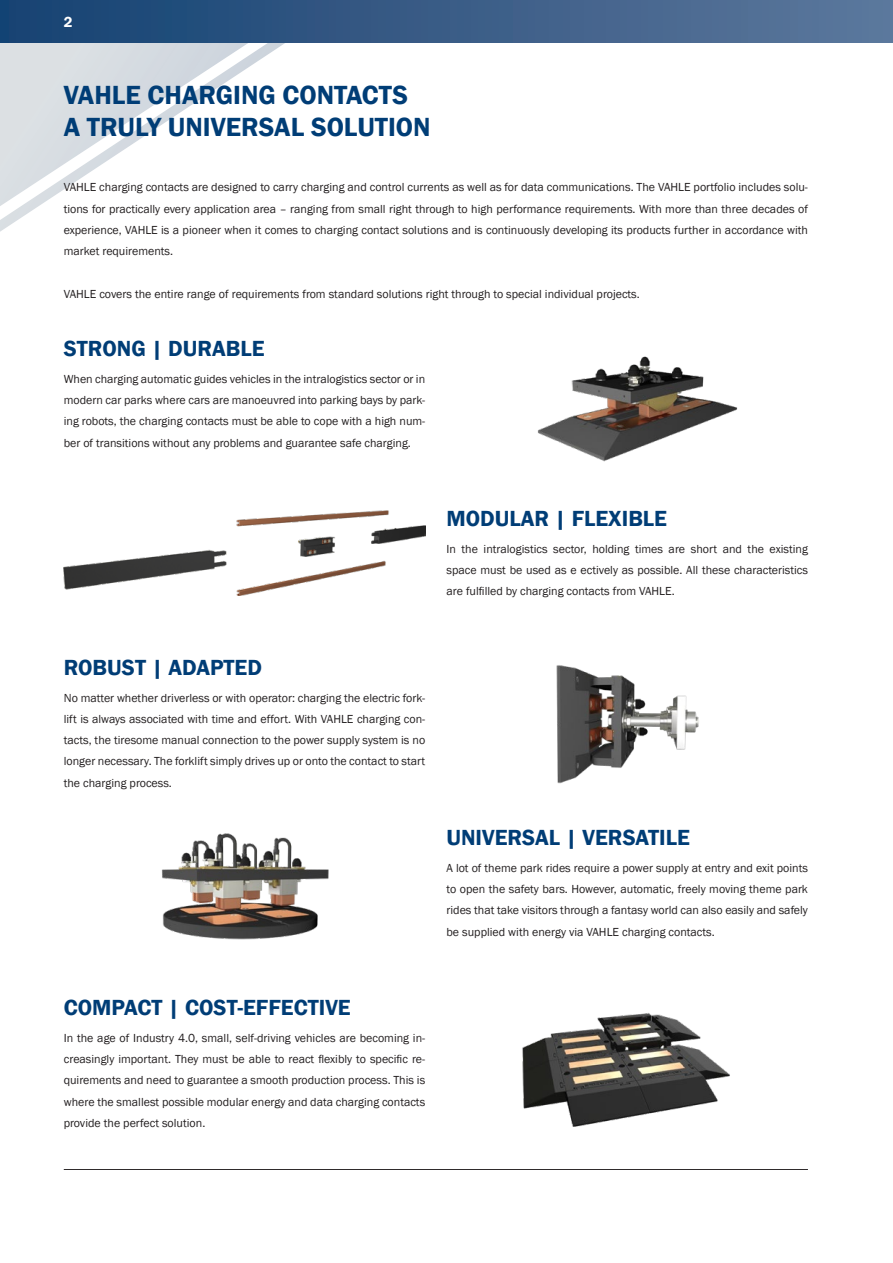
<style>
.page{position:relative;width:893px;height:1263px;background:#fff}
.page>*{position:absolute;margin:0;border:0;box-sizing:border-box;transform-origin:0 0}
.t1{font:600 27px/32.4px "Franklin Gothic";color:#003d76}
.t2{font:600 22.5px "Franklin Gothic";color:#003d76}
.t3{font:600 15px "Franklin Gothic";color:#fff}
.t4{font:12px/21.3px "Franklin Gothic";color:#231f20;text-align:justify}
</style>
<div class="page">
<svg style="left:0;top:43px;width:285px;height:172px"></svg>
<div style="left:0;top:0;width:893px;height:43px;background:linear-gradient(to right,#154272,#5d789c)"></div>
<hr style="left:64px;top:1169px;width:744px;height:1px;background:#231f20">
<img style="left:64px;top:510px;width:361px;height:85px">
<img style="left:556px;top:665px;width:143px;height:119px">
<img style="left:522px;top:1013px;width:208px;height:114px">
<img style="left:161px;top:833px;width:168px;height:107px">
<img style="left:537px;top:356px;width:201px;height:106px">
<p class="t3" style="left:64px;top:12px;width:10px">2</p>
<h1 class="t1" style="left:64px;top:79px;width:368px">VAHLE CHARGING CONTACTS<br>A TRULY UNIVERSAL SOLUTION</h1>
<p class="t4" style="left:64px;top:177px;width:746px">VAHLE charging contacts are designed to carry charging and control currents as well as for data communications. The VAHLE portfolio includes solu&shy;tions for practically every application area – ranging from small right through to high performance requirements. With more than three decades of experience, VAHLE is a pioneer when it comes to charging contact solutions and is continuously developing its products further in accordance with market requirements.</p>
<p class="t4" style="left:64px;top:283px;width:578px">VAHLE covers the entire range of requirements from standard solutions right through to special individual projects.</p>
<h2 class="t2" style="left:64px;top:335px;width:202px">STRONG | DURABLE</h2>
<p class="t4" style="left:64px;top:368px;width:363px">When charging automatic guides vehicles in the intralogistics sector or in modern car parks where cars are manoeuvred into parking bays by park&shy;ing robots, the charging contacts must be able to cope with a high num&shy;ber of transitions without any problems and guarantee safe charging.</p>
<h2 class="t2" style="left:446px;top:505px;width:222px">MODULAR | FLEXIBLE</h2>
<p class="t4" style="left:446px;top:538px;width:363px">In the intralogistics sector, holding times are short and the existing space must be used as e ectively as possible. All these characteristics are fulfilled by charging contacts from VAHLE.</p>
<h2 class="t2" style="left:64px;top:653px;width:200px">ROBUST | ADAPTED</h2>
<p class="t4" style="left:64px;top:687px;width:363px">No matter whether driverless or with operator: charging the electric fork&shy;lift is always associated with time and effort. With VAHLE charging con&shy;tacts, the tiresome manual connection to the power supply system is no longer necessary. The forklift simply drives up or onto the contact to start the charging process.</p>
<h2 class="t2" style="left:446px;top:824px;width:245px">UNIVERSAL | VERSATILE</h2>
<p class="t4" style="left:446px;top:857px;width:363px">A lot of theme park rides require a power supply at entry and exit points to open the safety bars. However, automatic, freely moving theme park rides that take visitors through a fantasy world can also easily and safely be supplied with energy via VAHLE charging contacts.</p>
<h2 class="t2" style="left:64px;top:994px;width:288px">COMPACT | COST-EFFECTIVE</h2>
<p class="t4" style="left:64px;top:1027px;width:363px">In the age of Industry 4.0, small, self-driving vehicles are becoming in&shy;creasingly important. They must be able to react flexibly to specific re&shy;quirements and need to guarantee a smooth production process. This is where the smallest possible modular energy and data charging contacts provide the perfect solution.</p>
</div>
